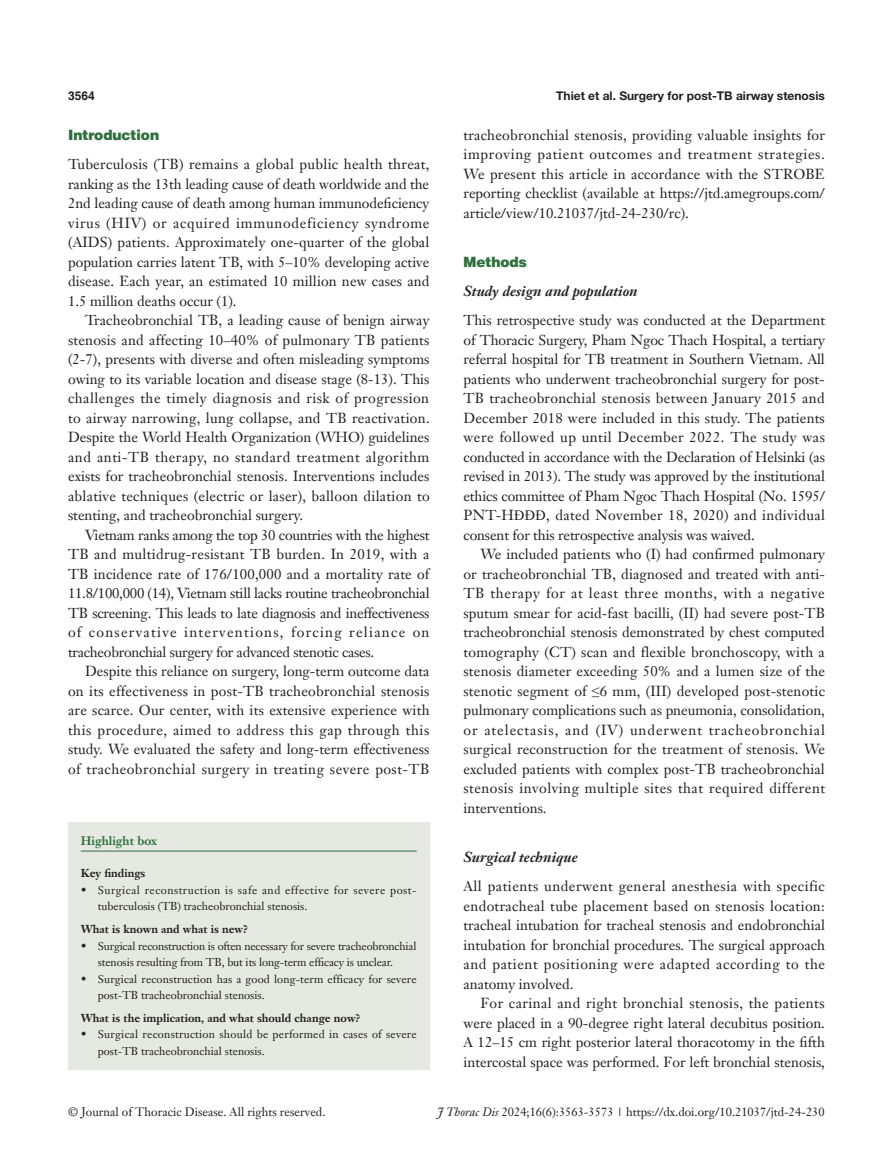
<style>
.page{position:relative;width:893px;height:1170px;background:#fff}
.page>*{position:absolute;margin:0;border:0;box-sizing:border-box;transform-origin:0 0}
.t1{font:14.25px/19.5px "Janson Text LT";color:#231f20;text-align:justify}
._2ji-6_5{font:italic 700 14.25px "Janson Text LT";color:#231f20}
._1ji-zhengti{font:900 14.25px "Helvetica";color:#30703e}
._1ji-6_5{font:900 14.25px "Helvetica";color:#30703e}
.t2{font:12px "Janson Text LT";color:#231f20}
.t3{font:700 12px "Helvetica Neue LT Pro";color:#231f20}
.Cite{font:700 12px "Janson Text LT";color:#30703e}
.t4{font:700 12px "Helvetica";color:#231f20}
.box-zhengwen{font:11.25px/16.5px "Janson Text LT";color:#231f20;text-align:center}
.box-zhengwen-2{font:11.25px/16.5px "Janson Text LT";letter-spacing:.045em;color:#231f20}
.box-zhengwen-3{font:11.25px/16.5px "Janson Text LT";letter-spacing:.02em;color:#231f20}
.box-biaoti-1_5mm{font:700 11.25px "Janson Text LT";color:#231f20}
.box-biaoti{font:700 11.25px "Janson Text LT";color:#231f20}
.s1{font-family:"Times New Roman"}
.s2{font-style:italic}
</style>
<div class="page">
<div style="left:68px;top:821px;width:361px;height:248px;background:#e5e9e1"></div>
<hr style="left:81px;top:850px;width:336px;height:1px;background:#30703e">
<p class="t4" style="left:68px;top:88px;width:28px">3564</p>
<p class="t3" style="left:556px;top:88px;width:270px">Thiet et al. Surgery for post-TB airway stenosis</p>
<p class="_1ji-zhengti" style="left:68px;top:126px;width:93px">Introduction</p>
<p class="t1" style="left:68px;top:154px;width:363px">Tuberculosis (TB) remains a global public health threat, ranking as the 13th leading cause of death worldwide and the 2nd leading cause of death among human immunodeficiency virus (HIV) or acquired immunodeficiency syndrome (AIDS) patients. Approximately one-quarter of the global population carries latent TB, with 5–10% developing active disease. Each year, an estimated 10 million new cases and 1.5 million deaths occur (1).</p>
<p class="t1" style="left:68px;top:310px;width:363px;text-indent:17px">Tracheobronchial TB, a leading cause of benign airway stenosis and affecting 10–40% of pulmonary TB patients (2-7), presents with diverse and often misleading symptoms owing to its variable location and disease stage (8-13). This challenges the timely diagnosis and risk of progression to airway narrowing, lung collapse, and TB reactivation.<br>Despite the World Health Organization (WHO) guidelines and anti-TB therapy, no standard treatment algorithm exists for tracheobronchial stenosis. Interventions includes ablative techniques (electric or laser), balloon dilation to stenting, and tracheobronchial surgery.</p>
<p class="t1" style="left:68px;top:525px;width:363px;text-indent:17px">Vietnam ranks among the top 30 countries with the highest TB and multidrug-resistant TB burden. In 2019, with a TB incidence rate of 176/100,000 and a mortality rate of 11.8/100,000 (14), Vietnam still lacks routine tracheobronchial TB screening. This leads to late diagnosis and ineffectiveness of conservative interventions, forcing reliance on tracheobronchial surgery for advanced stenotic cases.</p>
<p class="t1" style="left:68px;top:661px;width:363px;text-indent:17px">Despite this reliance on surgery, long-term outcome data on its effectiveness in post-TB tracheobronchial stenosis are scarce. Our center, with its extensive experience with this procedure, aimed to address this gap through this study. We evaluated the safety and long-term effectiveness of tracheobronchial surgery in treating severe post-TB</p>
<p class="Cite" style="left:81px;top:832px;width:78px">Highlight box</p>
<p class="box-biaoti" style="left:81px;top:865px;width:66px">Key findings</p>
<p class="box-zhengwen-2" style="left:98px;top:881px;width:320px;text-indent:-17px">• Surgical reconstruction is safe and effective for severe post&shy;tuberculosis (TB) tracheobronchial stenosis.</p>
<p class="box-biaoti-1_5mm" style="left:81px;top:921px;width:169px">What is known and what is new?</p>
<p class="box-zhengwen" style="left:81px;top:937px;width:337px">• Surgical reconstruction is often necessary for severe tracheobronchial stenosis resulting from TB, but its long-term efficacy is unclear.</p>
<p class="box-zhengwen" style="left:98px;top:970px;width:320px;text-align:left;text-indent:-17px">• Surgical reconstruction has a good long-term efficacy for severe post-TB tracheobronchial stenosis.</p>
<p class="box-biaoti-1_5mm" style="left:81px;top:1010px;width:281px">What is the implication, and what should change now?</p>
<p class="box-zhengwen-3" style="left:98px;top:1026px;width:320px;text-indent:-17px">• Surgical reconstruction should be performed in cases of severe post-TB tracheobronchial stenosis.</p>
<p class="t1" style="left:463px;top:125px;width:363px">tracheobronchial stenosis, providing valuable insights for improving patient outcomes and treatment strategies.<br>We present this article in accordance with the STROBE reporting checklist (available at https://jtd.amegroups.com/ article/view/10.21037/jtd-24-230/rc).</p>
<p class="_1ji-6_5" style="left:463px;top:252px;width:65px">Methods</p>
<p class="_2ji-6_5" style="left:463px;top:282px;width:176px">Study design and population</p>
<p class="t1" style="left:463px;top:310px;width:363px">This retrospective study was conducted at the Department of Thoracic Surgery, Pham Ngoc Thach Hospital, a tertiary referral hospital for TB treatment in Southern Vietnam. All patients who underwent tracheobronchial surgery for post-TB tracheobronchial stenosis between January 2015 and December 2018 were included in this study. The patients were followed up until December 2022. The study was conducted in accordance with the Declaration of Helsinki (as revised in 2013). The study was approved by the institutional ethics committee of Pham Ngoc Thach Hospital (No. 1595/ PNT-H<span class="s1">ĐĐĐ</span>, dated November 18, 2020) and individual consent for this retrospective analysis was waived.</p>
<p class="t1" style="left:463px;top:544px;width:363px;text-indent:17px">We included patients who (I) had confirmed pulmonary or tracheobronchial TB, diagnosed and treated with anti-TB therapy for at least three months, with a negative sputum smear for acid-fast bacilli, (II) had severe post-TB tracheobronchial stenosis demonstrated by chest computed tomography (CT) scan and flexible bronchoscopy, with a stenosis diameter exceeding 50% and a lumen size of the stenotic segment of <span class="s1">≤</span>6 mm, (III) developed post-stenotic pulmonary complications such as pneumonia, consolidation, or atelectasis, and (IV) underwent tracheobronchial surgical reconstruction for the treatment of stenosis. We excluded patients with complex post-TB tracheobronchial stenosis involving multiple sites that required different interventions.</p>
<p class="_2ji-6_5" style="left:463px;top:847px;width:116px">Surgical technique</p>
<p class="t1" style="left:463px;top:876px;width:363px">All patients underwent general anesthesia with specific endotracheal tube placement based on stenosis location: tracheal intubation for tracheal stenosis and endobronchial intubation for bronchial procedures. The surgical approach and patient positioning were adapted according to the anatomy involved.</p>
<p class="t1" style="left:463px;top:993px;width:363px;text-indent:17px">For carinal and right bronchial stenosis, the patients were placed in a 90-degree right lateral decubitus position.<br>A 12–15 cm right posterior lateral thoracotomy in the fifth intercostal space was performed. For left bronchial stenosis,</p>
<p class="t2" style="left:68px;top:1104px;width:259px">© Journal of Thoracic Disease. All rights reserved.</p>
<p class="t2" style="left:437px;top:1104px;width:389px"><span class="s2">J Thorac Dis</span> 2024;16(6):3563-3573 | https://dx.doi.org/10.21037/jtd-24-230</p>
</div>
